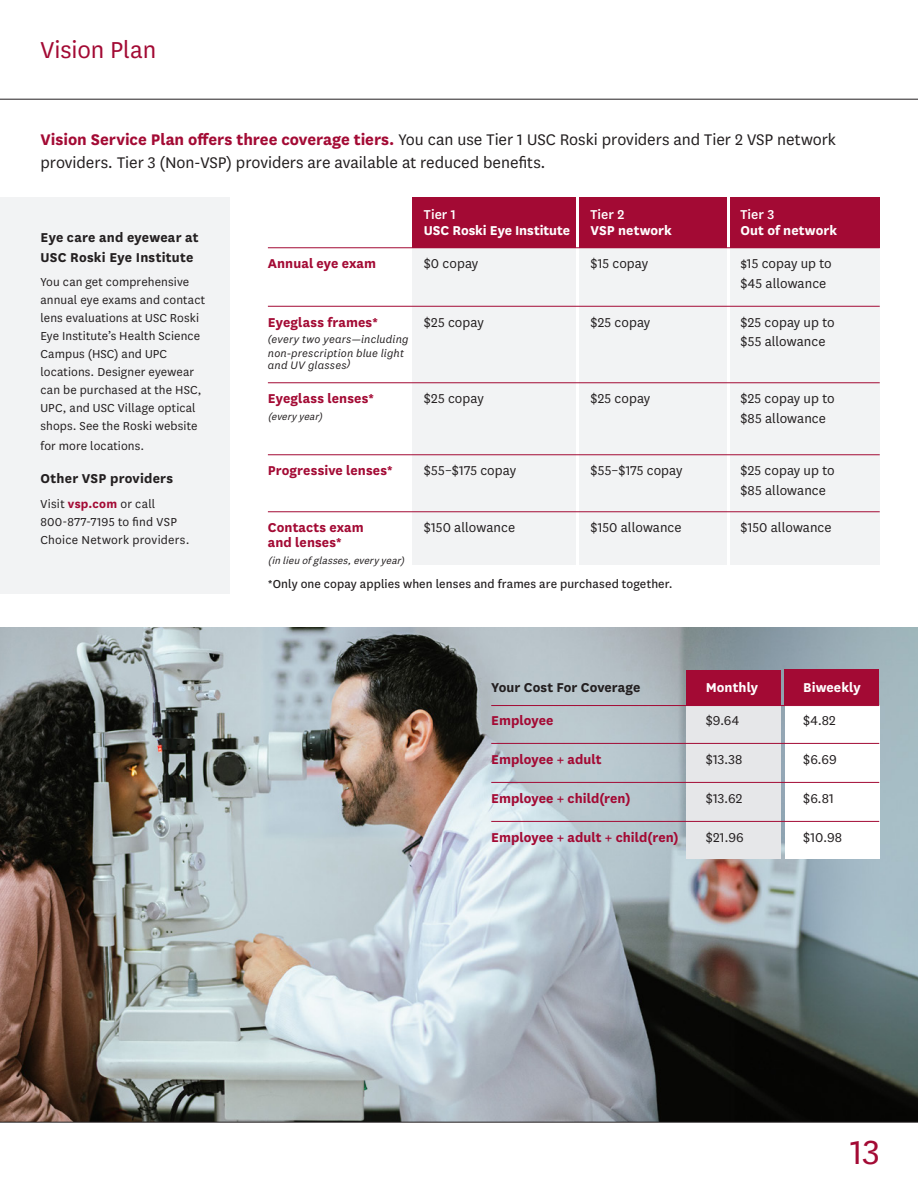
<style>
.page{position:relative;width:918px;height:1188px;background:#fff}
.page>*{position:absolute;margin:0;border:0;box-sizing:border-box;transform-origin:0 0}
.t1{font:39px "National";color:#a30a34}
.t2{font:27px "National";letter-spacing:-.005em;color:#a30a34}
.t3{font:18px/22.5px "National";letter-spacing:-.005em;color:#231f20}
.t4{font:15px/19.5px "National";letter-spacing:.005em;color:#231f20}
.t5{font:700 15px "National";letter-spacing:.005em;color:#a30a34}
.t6{font:700 15px/19.5px "National";letter-spacing:.015em;color:#231f20}
.t7{font:700 15px "National";color:#fff}
.t8{font:500 15px "National";letter-spacing:.005em;color:#fff}
.t9{font:13.5px/18px "National";letter-spacing:.01em;color:#231f20}
.t10{font:13.5px "National";letter-spacing:.01em;color:#231f20}
.t11{font:italic 11.25px/12px "National 2";letter-spacing:.01em;color:#231f20}
.t12{font:italic 11.25px "National";color:#231f20}
.s1{font-weight:700;color:#a30a34}
</style>
<div class="page">
<img style="left:0;top:627px;width:918px;height:495px">
<div style="left:0;top:198px;width:230px;height:396px;background:#f2f3f4"></div>
<div style="left:413px;top:248px;width:163px;height:317px;background:#f2f3f4"></div>
<div style="left:579px;top:248px;width:148px;height:317px;background:#f2f3f4"></div>
<div style="left:730px;top:197px;width:150px;height:368px;background:#f2f3f4"></div>
<div style="left:413px;top:197px;width:163px;height:51px;background:#a30a34"></div>
<div style="left:579px;top:197px;width:148px;height:51px;background:#a30a34"></div>
<div style="left:730px;top:197px;width:150px;height:51px;background:#a30a34"></div>
<hr style="left:268px;top:248px;width:612px;height:1px;background:#a30a34">
<hr style="left:268px;top:306px;width:612px;height:1px;background:#a30a34">
<hr style="left:268px;top:383px;width:612px;height:1px;background:#a30a34">
<hr style="left:268px;top:455px;width:612px;height:1px;background:#a30a34">
<hr style="left:268px;top:512px;width:612px;height:1px;background:#a30a34">
<div style="left:686px;top:705px;width:95px;height:154px;background:#e6e7e9"></div>
<div style="left:785px;top:705px;width:95px;height:154px;background:#fff"></div>
<div style="left:686px;top:670px;width:95px;height:36px;background:#a30a34"></div>
<div style="left:785px;top:670px;width:94px;height:35px;background:#a30a34"></div>
<hr style="left:491px;top:705px;width:388px;height:1px;background:#a30a34">
<hr style="left:491px;top:743px;width:388px;height:1px;background:#a30a34">
<hr style="left:491px;top:782px;width:388px;height:1px;background:#a30a34">
<hr style="left:491px;top:821px;width:388px;height:1px;background:#a30a34">
<hr style="left:0;top:1122px;width:918px;height:1px;background:#231f20">
<hr style="left:0;top:99px;width:918px;height:1px;background:#231f20">
<p class="t2" style="left:40px;top:32px;width:117px">Vision Plan</p>
<p class="t3" style="left:40px;top:128px;width:797px"><span class="s1">Vision Service Plan offers three coverage tiers.</span> You can use Tier 1 USC Roski providers and Tier 2 VSP network providers. Tier 3 (Non-VSP) providers are available at reduced benefits.</p>
<p class="t6" style="left:40px;top:227px;width:160px">Eye care and eyewear at<br>USC Roski Eye Institute</p>
<p class="t9" style="left:40px;top:273px;width:166px">You can get comprehensive annual eye exams and contact lens evaluations at USC Roski<br>Eye Institute’s Health Science<br>Campus (HSC) and UPC locations. Designer eyewear can be purchased at the HSC,<br>UPC, and USC Village optical shops. See the Roski website</p>
<p class="t9" style="left:40px;top:436px;width:105px">for more locations.</p>
<p class="t6" style="left:40px;top:468px;width:134px">Other VSP providers</p>
<p class="t9" style="left:40px;top:494px;width:151px">Visit <span class="s1">vsp.com</span> or call<br>800-877-7195 to find VSP<br>Choice Network providers.</p>
<p class="t8" style="left:424px;top:204px;width:34px">Tier 1</p>
<p class="t8" style="left:590px;top:204px;width:35px">Tier 2</p>
<p class="t8" style="left:740px;top:204px;width:35px">Tier 3</p>
<p class="t7" style="left:424px;top:220px;width:148px">USC Roski Eye Institute</p>
<p class="t7" style="left:590px;top:220px;width:83px">VSP network</p>
<p class="t7" style="left:740px;top:220px;width:98px">Out of network</p>
<p class="t5" style="left:268px;top:253px;width:110px">Annual eye exam</p>
<p class="t4" style="left:424px;top:253px;width:56px">$0 copay</p>
<p class="t4" style="left:590px;top:253px;width:59px">$15 copay</p>
<p class="t4" style="left:740px;top:253px;width:93px">$15 copay up to $45 allowance</p>
<p class="t5" style="left:268px;top:311px;width:112px">Eyeglass frames*</p>
<p class="t4" style="left:424px;top:312px;width:61px">$25 copay</p>
<p class="t4" style="left:590px;top:312px;width:61px">$25 copay</p>
<p class="t4" style="left:740px;top:312px;width:96px">$25 copay up to</p>
<p class="t11" style="left:268px;top:333px;width:142px">(every two years—including</p>
<p class="t4" style="left:740px;top:331px;width:87px">$55 allowance</p>
<p class="t11" style="left:268px;top:347px;width:138px">non-prescription blue light and UV glasses)</p>
<p class="t5" style="left:268px;top:388px;width:108px">Eyeglass lenses*</p>
<p class="t4" style="left:424px;top:388px;width:61px">$25 copay</p>
<p class="t4" style="left:590px;top:388px;width:61px">$25 copay</p>
<p class="t4" style="left:740px;top:388px;width:96px">$25 copay up to</p>
<p class="t12" style="left:268px;top:409px;width:59px">(everyyear)</p>
<p class="t4" style="left:740px;top:408px;width:87px">$85 allowance</p>
<p class="t5" style="left:268px;top:460px;width:127px">Progressive lenses*</p>
<p class="t4" style="left:424px;top:460px;width:94px">$55–$175 copay</p>
<p class="t4" style="left:590px;top:460px;width:94px">$55–$175 copay</p>
<p class="t4" style="left:740px;top:460px;width:96px">$25 copay up to $85 allowance</p>
<p class="t5" style="left:268px;top:517px;width:97px">Contacts exam</p>
<p class="t4" style="left:424px;top:517px;width:93px">$150 allowance</p>
<p class="t4" style="left:590px;top:517px;width:93px">$150 allowance</p>
<p class="t4" style="left:740px;top:517px;width:93px">$150 allowance</p>
<p class="t5" style="left:268px;top:532px;width:76px">and lenses*</p>
<p class="t12" style="left:268px;top:553px;width:141px">(inlieuofglasses,everyyear)</p>
<p class="t10" style="left:268px;top:575px;width:406px">*Only one copay applies when lenses and frames are purchased together.</p>
<p class="t6" style="left:491px;top:676px;width:151px">Your Cost For Coverage</p>
<p class="t7" style="left:706px;top:677px;width:54px">Monthly</p>
<p class="t7" style="left:803px;top:677px;width:59px">Biweekly</p>
<p class="t5" style="left:491px;top:710px;width:64px">Employee</p>
<p class="t4" style="left:706px;top:710px;width:35px">$9.64</p>
<p class="t4" style="left:803px;top:710px;width:34px">$4.82</p>
<p class="t5" style="left:491px;top:749px;width:112px">Employee + adult</p>
<p class="t4" style="left:706px;top:749px;width:38px">$13.38</p>
<p class="t4" style="left:803px;top:749px;width:35px">$6.69</p>
<p class="t5" style="left:491px;top:788px;width:141px">Employee + child(ren)</p>
<p class="t4" style="left:706px;top:788px;width:38px">$13.62</p>
<p class="t4" style="left:803px;top:788px;width:32px">$6.81</p>
<p class="t5" style="left:491px;top:827px;width:189px">Employee + adult + child(ren)</p>
<p class="t4" style="left:706px;top:827px;width:40px">$21.96</p>
<p class="t4" style="left:803px;top:827px;width:40px">$10.98</p>
<p class="t1" style="left:850px;top:1127px;width:31px">13</p>
</div>
